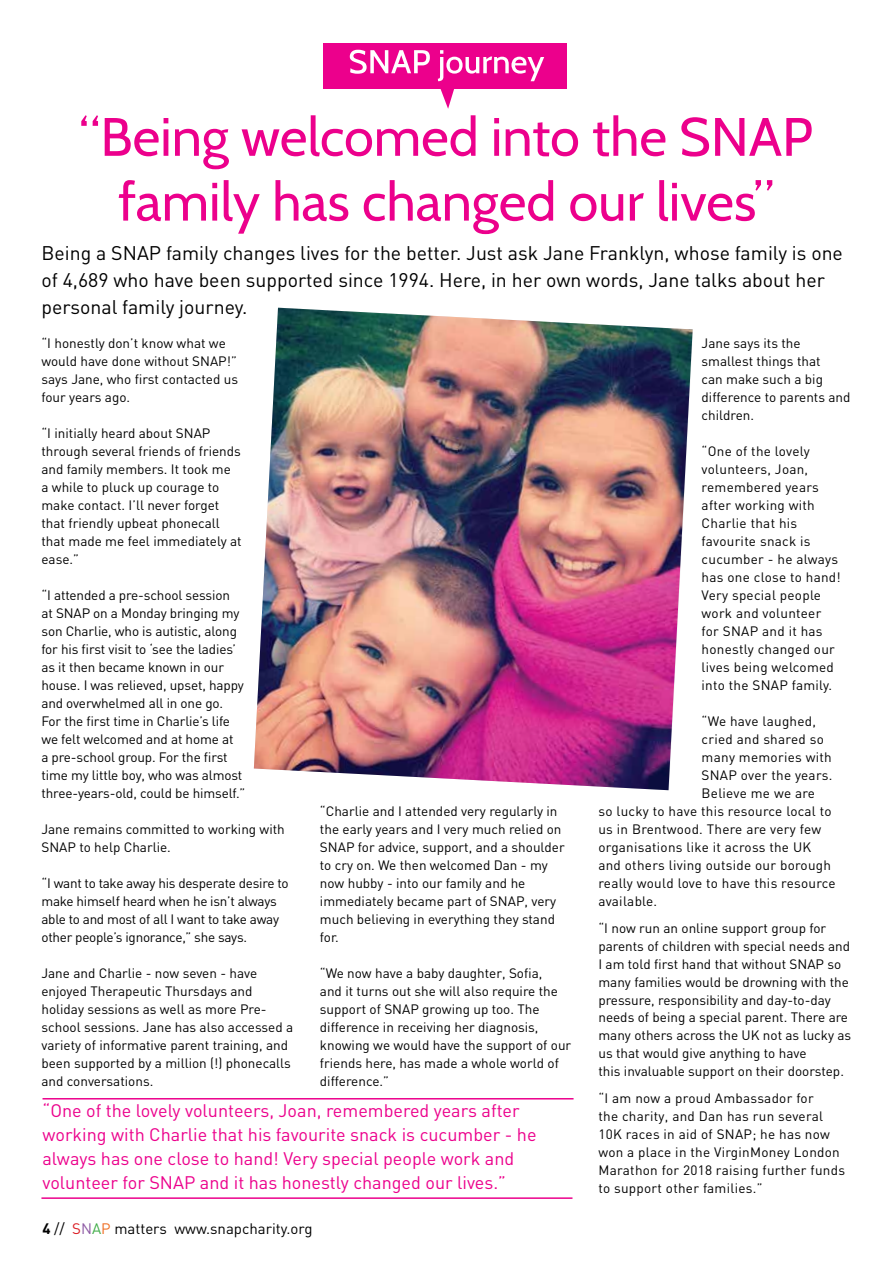
<style>
.page{position:relative;width:893px;height:1263px;background:#fff}
.page>*{position:absolute;margin:0;border:0;box-sizing:border-box;transform-origin:0 0}
.t1{font:54px/64.8px "Cabin";color:#ec008c;text-align:center}
.t2{font:19.5px/27px "DIN";color:#000}
.t3{font:18px/24px "DIN";color:#ec008c}
.t4{font:15px "DIN";color:#000}
.t5{font:13.5px/18px "DIN";color:#000}
.t6{font:13.5px/18px "DIN";letter-spacing:.02em;color:#000}
.t7{font:13.5px/18px "DIN";letter-spacing:-.02em;color:#000}
.s1{font-weight:700}
.s2{color:#db1f26}
.s3{color:#8e5ba5}
.s4{color:#41ad49}
.s5{color:#ef6f25}
</style>
<div class="page">
<div style="left:324px;top:43px;width:243px;height:46px;background:#ec008c"></div>
<svg style="left:350px;top:49px;width:194px;height:60px"></svg>
<img style="left:254px;top:308px;width:439px;height:482px">
<hr style="left:41px;top:1197px;width:531px;height:2px;background:#ec008c">
<hr style="left:43px;top:1098px;width:531px;height:1px;background:#ec008c">
<h1 class="t1" style="left:79px;top:104px;width:735px">“Being welcomed into the SNAP family has changed our lives”</h1>
<h2 class="t2" style="left:41px;top:239px;width:803px">Being a SNAP family changes lives for the better. Just ask Jane Franklyn, whose family is one of 4,689 who have been supported since 1994. Here, in her own words, Jane talks about her personal family journey.</h2>
<p class="t5" style="left:41px;top:334px;width:198px">“I honestly don’t know what we would have done without SNAP!” says Jane, who first contacted us four years ago.</p>
<p class="t5" style="left:41px;top:424px;width:202px">“I initially heard about SNAP through several friends of friends and family members. It took me<br>a while to pluck up courage to make contact. I’ll never forget that friendly upbeat phonecall that made me feel immediately at ease.”</p>
<p class="t5" style="left:41px;top:586px;width:205px">“I attended a pre-school session<br>at SNAP on a Monday bringing my son Charlie, who is autistic, along for his first visit to ‘see the ladies’ as it then became known in our house. I was relieved, upset, happy and overwhelmed all in one go.<br>For the first time in Charlie’s life we felt welcomed and at home at<br>a pre-school group. For the first time my little boy, who was almost three-years-old, could be himself.”</p>
<p class="t5" style="left:41px;top:820px;width:245px">Jane remains committed to working with<br>SNAP to help Charlie.</p>
<p class="t7" style="left:41px;top:874px;width:249px">“I want to take away his desperate desire to make himself heard when he isn’t always able to and most of all I want to take away other people’s ignorance,” she says.</p>
<p class="t5" style="left:41px;top:964px;width:253px">Jane and Charlie - now seven - have enjoyed Therapeutic Thursdays and holiday sessions as well as more Pre&shy;school sessions. Jane has also accessed a variety of informative parent training, and been supported by a million (!) phonecalls and conversations.</p>
<p class="t5" style="left:320px;top:802px;width:246px">“Charlie and I attended very regularly in the early years and I very much relied on SNAP for advice, support, and a shoulder to cry on. We then welcomed Dan - my now hubby - into our family and he immediately became part of SNAP, very much believing in everything they stand for.</p>
<p class="t5" style="left:320px;top:964px;width:253px">“We now have a baby daughter, Sofia,<br>and it turns out she will also require the support of SNAP growing up too. The difference in receiving her diagnosis, knowing we would have the support of our friends here, has made a whole world of difference.”</p>
<p class="t3" style="left:43px;top:1098px;width:496px">“One of the lovely volunteers, Joan, remembered years after working with Charlie that his favourite snack is cucumber - he always has one close to hand! Very special people work and volunteer for SNAP and it has honestly changed our lives.”</p>
<p class="t4" style="left:43px;top:1219px;width:271px"><span class="s1">4</span> // <span class="s2">S</span><span class="s3">N</span><span class="s4">A</span><span class="s5">P</span> matters www.snapcharity.org</p>
<p class="t5" style="left:702px;top:334px;width:150px">Jane says its the smallest things that<br>can make such a big difference to parents and children.</p>
<p class="t6" style="left:702px;top:442px;width:141px">“One of the lovely volunteers, Joan, remembered years after working with<br>Charlie that his favourite snack is cucumber - he always has one close to hand!<br>Very special people work and volunteer for SNAP and it has honestly changed our lives being welcomed into the SNAP family.</p>
<p class="t6" style="left:702px;top:712px;width:116px">“We have laughed,</p>
<p class="t6" style="left:702px;top:730px;width:124px">cried and shared so</p>
<p class="t6" style="left:702px;top:748px;width:132px">many memories with</p>
<p class="t6" style="left:702px;top:766px;width:132px">SNAP over the years.</p>
<p class="t6" style="left:702px;top:784px;width:115px">Believe me we are</p>
<p class="t6" style="left:598px;top:802px;width:235px">so lucky to have this resource local to</p>
<p class="t6" style="left:598px;top:820px;width:224px">us in Brentwood. There are very few</p>
<p class="t6" style="left:598px;top:838px;width:214px">organisations like it across the UK</p>
<p class="t6" style="left:598px;top:856px;width:234px">and others living outside our borough</p>
<p class="t6" style="left:598px;top:874px;width:239px">really would love to have this resource</p>
<p class="t6" style="left:598px;top:892px;width:60px">available.</p>
<p class="t5" style="left:598px;top:918px;width:254px">“I now run an online support group for parents of children with special needs and I am told first hand that without SNAP so many families would be drowning with the pressure, responsibility and day-to-day needs of being a special parent. There are many others across the UK not as lucky as us that would give anything to have<br>this invaluable support on their doorstep.</p>
<p class="t6" style="left:598px;top:1089px;width:248px">“I am now a proud Ambassador for<br>the charity, and Dan has run several 10K races in aid of SNAP; he has now won a place in the VirginMoney London Marathon for 2018 raising further funds to support other families.”</p>
</div>
